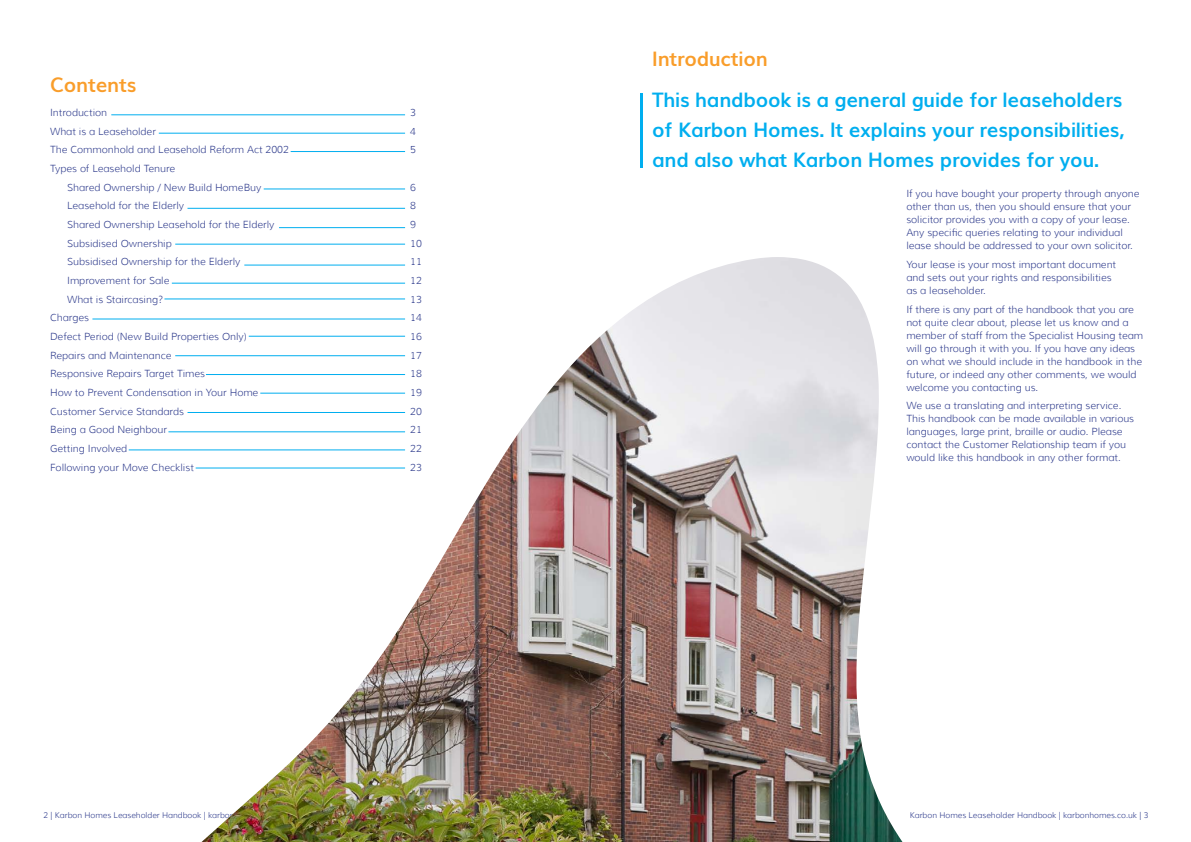
<style>
.page{position:relative;width:1191px;height:842px;background:#fff}
.page>*{position:absolute;margin:0;border:0;box-sizing:border-box;transform-origin:0 0}
.t1{font:700 20px/30px "Muli";letter-spacing:-.01em;color:#00aeef;text-align:justify}
.t2{font:700 20px "Muli";letter-spacing:-.01em;color:#f99d2a}
.t3{font:300 10px/13px "Muli";color:#2c398b}
.t4{font:300 8px "Muli";color:#2c398b}
</style>
<div class="page">
<img style="left:201px;top:257px;width:701px;height:585px">
<hr style="left:640px;top:93px;width:3px;height:74px;background:#00aeef">
<hr style="left:111px;top:114px;width:294px;height:1px;background:#00aeef">
<hr style="left:159px;top:133px;width:246px;height:1px;background:#00aeef">
<hr style="left:291px;top:151px;width:114px;height:1px;background:#00aeef">
<hr style="left:264px;top:188px;width:141px;height:1px;background:#00aeef">
<hr style="left:187px;top:208px;width:218px;height:1px;background:#00aeef">
<hr style="left:279px;top:227px;width:126px;height:1px;background:#00aeef">
<hr style="left:175px;top:244px;width:230px;height:1px;background:#00aeef">
<hr style="left:244px;top:265px;width:161px;height:1px;background:#00aeef">
<hr style="left:172px;top:283px;width:233px;height:1px;background:#00aeef">
<hr style="left:164px;top:298px;width:241px;height:1px;background:#00aeef">
<hr style="left:92px;top:318px;width:313px;height:1px;background:#00aeef">
<hr style="left:249px;top:336px;width:156px;height:1px;background:#00aeef">
<hr style="left:175px;top:355px;width:230px;height:1px;background:#00aeef">
<hr style="left:206px;top:374px;width:199px;height:1px;background:#00aeef">
<hr style="left:260px;top:393px;width:145px;height:1px;background:#00aeef">
<hr style="left:187px;top:412px;width:218px;height:1px;background:#00aeef">
<hr style="left:168px;top:431px;width:237px;height:1px;background:#00aeef">
<hr style="left:129px;top:449px;width:276px;height:1px;background:#00aeef">
<hr style="left:196px;top:467px;width:209px;height:1px;background:#00aeef">
<h1 class="t2" style="left:50px;top:68px;width:88px">Contents</h1>
<p class="t3" style="left:50px;top:106px;width:58px">Introduction</p>
<p class="t3" style="left:410px;top:106px;width:7px">3</p>
<p class="t3" style="left:50px;top:125px;width:107px">What is a Leaseholder</p>
<p class="t3" style="left:410px;top:125px;width:7px">4</p>
<p class="t3" style="left:50px;top:143px;width:240px">The Commonhold and Leasehold Reform Act 2002</p>
<p class="t3" style="left:410px;top:143px;width:7px">5</p>
<p class="t3" style="left:67px;top:159px;width:196px;line-height:18.7px;text-indent:-17px">Types of Leasehold Tenure<br>Shared Ownership / New Build HomeBuy</p>
<p class="t3" style="left:410px;top:181px;width:7px">6</p>
<p class="t3" style="left:67px;top:199px;width:118px">Leasehold for the Elderly</p>
<p class="t3" style="left:410px;top:199px;width:7px">8</p>
<p class="t3" style="left:67px;top:218px;width:209px">Shared Ownership Leasehold for the Elderly</p>
<p class="t3" style="left:410px;top:218px;width:7px">9</p>
<p class="t3" style="left:67px;top:237px;width:106px">Subsidised Ownership</p>
<p class="t3" style="left:410px;top:237px;width:13px">10</p>
<p class="t3" style="left:67px;top:255px;width:175px">Subsidised Ownership for the Elderly</p>
<p class="t3" style="left:410px;top:255px;width:13px">11</p>
<p class="t3" style="left:67px;top:274px;width:104px">Improvement for Sale</p>
<p class="t3" style="left:410px;top:274px;width:13px">12</p>
<p class="t3" style="left:67px;top:293px;width:97px">What is Staircasing?</p>
<p class="t3" style="left:410px;top:293px;width:13px">13</p>
<p class="t3" style="left:50px;top:311px;width:41px">Charges</p>
<p class="t3" style="left:410px;top:311px;width:13px">14</p>
<p class="t3" style="left:50px;top:330px;width:198px">Defect Period (New Build Properties Only)</p>
<p class="t3" style="left:410px;top:330px;width:13px">16</p>
<p class="t3" style="left:50px;top:349px;width:123px">Repairs and Maintenance</p>
<p class="t3" style="left:410px;top:349px;width:13px">17</p>
<p class="t3" style="left:50px;top:367px;width:157px">Responsive Repairs Target Times</p>
<p class="t3" style="left:410px;top:367px;width:13px">18</p>
<p class="t3" style="left:50px;top:386px;width:210px">How to Prevent Condensation in Your Home</p>
<p class="t3" style="left:410px;top:386px;width:13px">19</p>
<p class="t3" style="left:50px;top:405px;width:135px">Customer Service Standards</p>
<p class="t3" style="left:410px;top:405px;width:13px">20</p>
<p class="t3" style="left:50px;top:423px;width:118px">Being a Good Neighbour</p>
<p class="t3" style="left:410px;top:423px;width:13px">21</p>
<p class="t3" style="left:50px;top:442px;width:79px">Getting Involved</p>
<p class="t3" style="left:410px;top:442px;width:13px">22</p>
<p class="t3" style="left:50px;top:461px;width:145px">Following your Move Checklist</p>
<p class="t3" style="left:410px;top:461px;width:13px">23</p>
<h1 class="t2" style="left:652px;top:43px;width:117px">Introduction</h1>
<h1 class="t1" style="left:652px;top:84px;width:474px">This handbook is a general guide for leaseholders of Karbon Homes. It explains your responsibilities, and also what Karbon Homes provides for you.</h1>
<p class="t3" style="left:906px;top:187px;width:235px">If you have bought your property through anyone other than us, then you should ensure that your solicitor provides you with a copy of your lease.<br>Any specific queries relating to your individual lease should be addressed to your own solicitor.</p>
<p class="t3" style="left:906px;top:258px;width:211px">Your lease is your most important document and sets out your rights and responsibilities as a leaseholder.</p>
<p class="t3" style="left:906px;top:303px;width:238px">If there is any part of the handbook that you are not quite clear about, please let us know and a member of staff from the Specialist Housing team will go through it with you. If you have any ideas on what we should include in the handbook in the future, or indeed any other comments, we would welcome you contacting us.</p>
<p class="t3" style="left:906px;top:399px;width:229px">We use a translating and interpreting service.<br>This handbook can be made available in various languages, large print, braille or audio. Please contact the Customer Relationship team if you would like this handbook in any other format.</p>
<p class="t4" style="left:44px;top:810px;width:240px">2 | Karbon Homes Leaseholder Handbook | karbonhomes.co.uk</p>
<p class="t4" style="left:910px;top:810px;width:240px">Karbon Homes Leaseholder Handbook | karbonhomes.co.uk | 3</p>
</div>
